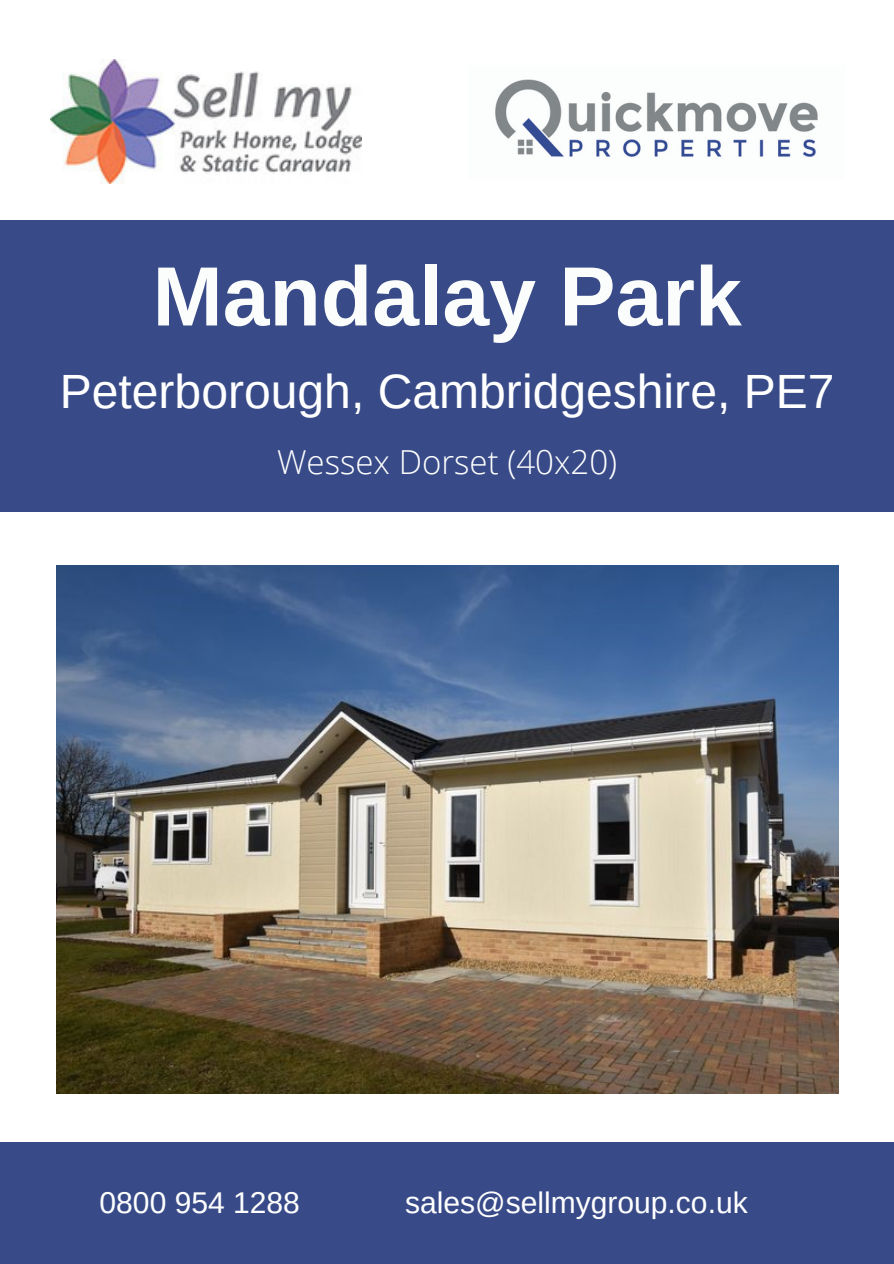
<style>
.page{position:relative;width:894px;height:1264px;background:#fff}
.page>*{position:absolute;margin:0;border:0;box-sizing:border-box;transform-origin:0 0}
.t1{font:700 84px "Arimo";color:#fbfdfd}
.t2{font:48px "Arimo";color:#fff}
.t3{font:300 33px "Open Sans";color:#fff}
.t4{font:30px "Arimo";color:#fff}
</style>
<div class="page">
<img style="left:56px;top:565px;width:782px;height:528px">
<img style="left:495px;top:79px;width:323px;height:78px">
<img style="left:50px;top:60px;width:311px;height:124px">
<div style="left:0;top:220px;width:893px;height:291px;background:#384b88"></div>
<div style="left:0;top:1142px;width:893px;height:121px;background:#384b88"></div>
<p class="t1" style="left:152px;top:249px;width:590px">Mandalay Park</p>
<p class="t2" style="left:60px;top:365px;width:776px">Peterborough, Cambridgeshire, PE7</p>
<p class="t3" style="left:277px;top:439px;width:341px">Wessex Dorset (40x20)</p>
<p class="t4" style="left:99px;top:1185px;width:202px">0800 954 1288</p>
<p class="t4" style="left:405px;top:1185px;width:344px">sales@sellmygroup.co.uk</p>
</div>
